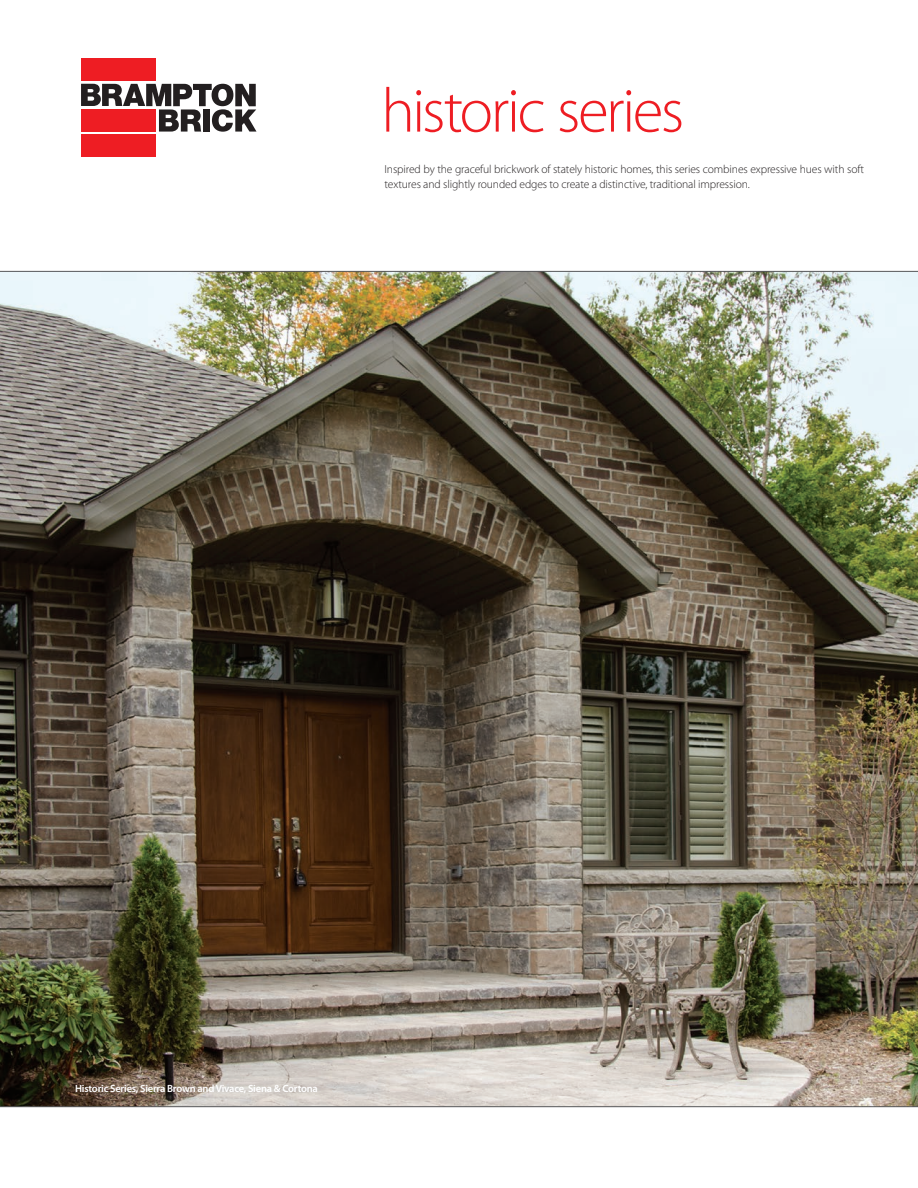
<style>
.page{position:relative;width:918px;height:1188px;background:#fff}
.page>*{position:absolute;margin:0;border:0;box-sizing:border-box;transform-origin:0 0}
.t1{font:300 63px "Myriad Pro";letter-spacing:-.04em;color:#ee1d23}
.t2{font:300 11.7px/15px "Myriad Pro";letter-spacing:-.01em;color:#231f20}
.t3{font:600 10.5px "Myriad Pro";letter-spacing:-.02em;color:#fff}
</style>
<div class="page">
<img style="left:0;top:271px;width:918px;height:836px">
<div style="left:81px;top:58px;width:74px;height:23px;background:#ee1d23"></div>
<div style="left:81px;top:135px;width:74px;height:22px;background:#ee1d23"></div>
<svg style="left:81px;top:84px;width:175px;height:48px"></svg>
<p class="t1" style="left:381px;top:73px;width:304px">historic series</p>
<p class="t2" style="left:384px;top:161px;width:481px">Inspired by the graceful brickwork of stately historic homes, this series combines expressive hues with soft textures and slightly rounded edges to create a distinctive, traditional impression.</p>
<p class="t3" style="left:75px;top:1082px;width:244px">Historic Series, Sierra Brown and Vivace, Siena &amp; Cortona</p>
</div>
